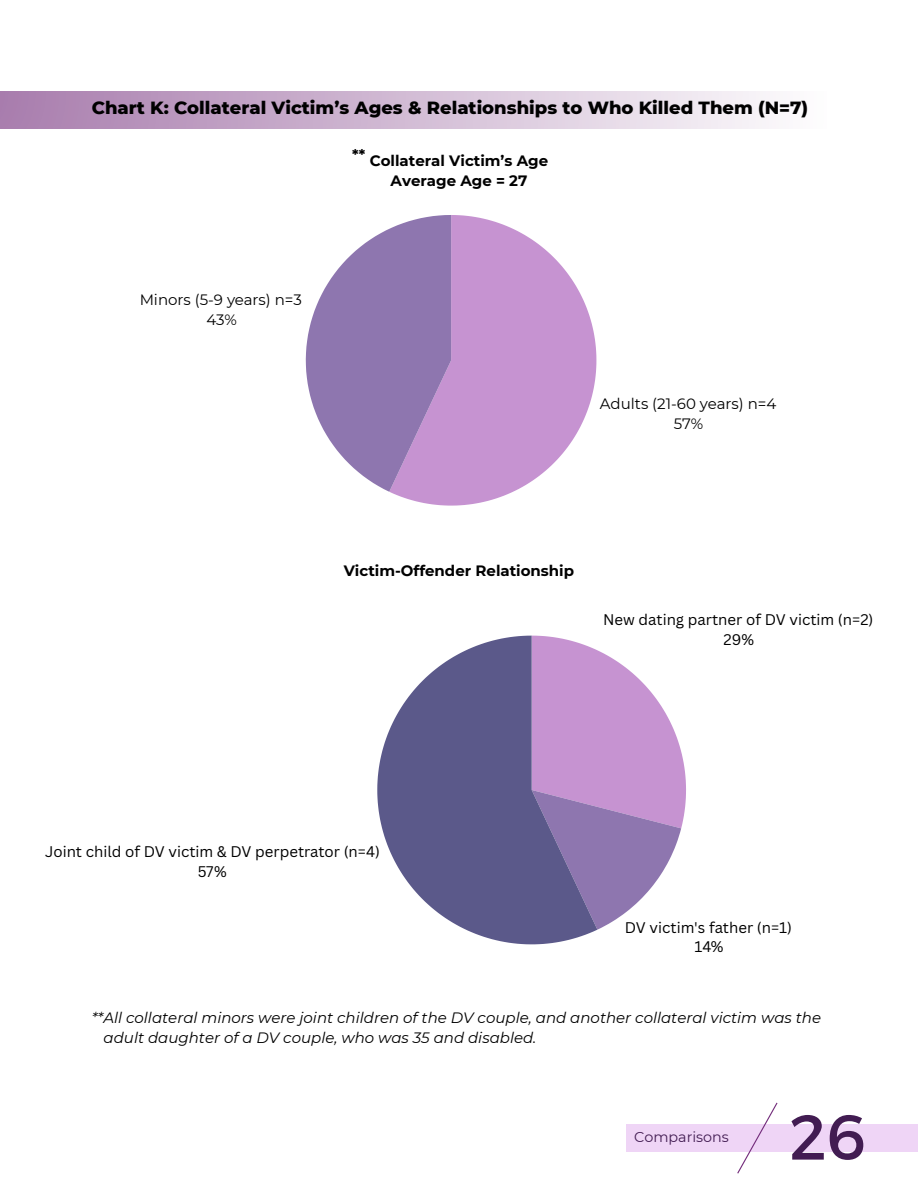
<style>
.page{position:relative;width:918px;height:1188px;background:#fff}
.page>*{position:absolute;margin:0;border:0;box-sizing:border-box;transform-origin:0 0}
.t1{font:63.3px "Montserrat";color:#421c52}
.t2{font:800 18px "Montserrat";color:#000}
.t3{font:italic 15px "Montserrat";color:#000}
.t4{font:15px/20.7px "Canva Sans";color:#000;text-align:center}
.t5{font:700 15px/20.2px "Montserrat";color:#000;text-align:center}
.t6{font:15px/20.2px "Montserrat";color:#000;text-align:center}
.t7{font:14.25px "Montserrat";color:#421c52}
</style>
<div class="page">
<div style="left:626px;top:1124px;width:292px;height:28px;background:#efd5f6"></div>
<svg style="left:737px;top:1102px;width:41px;height:72px"></svg>
<svg style="left:390px;top:215px;width:206px;height:291px;fill:#c693d1"></svg>
<svg style="left:306px;top:215px;width:145px;height:277px"></svg>
<svg style="left:597px;top:650px;width:89px;height:280px"></svg>
<svg style="left:377px;top:636px;width:220px;height:308px;fill:#5b598a"></svg>
<div style="left:0;top:92px;width:826px;height:36px;background:linear-gradient(to right,#a87cad,#fefdfe)"></div>
<p class="t2" style="left:92px;top:97px;width:718px">Chart K: Collateral Victim’s Ages &amp; Relationships to Who Killed Them (N=7)</p>
<p class="t5" style="left:352px;top:145px;width:15px">**</p>
<h2 class="t5" style="left:370px;top:150px;width:180px">Collateral Victim’s Age<br>Average Age = 27</h2>
<p class="t6" style="left:140px;top:289px;width:164px">Minors (5-9 years) n=3<br>43%</p>
<p class="t6" style="left:600px;top:393px;width:178px">Adults (21-60 years) n=4<br>57%</p>
<h2 class="t5" style="left:344px;top:561px;width:232px">Victim-Offender Relationship</h2>
<p class="t4" style="left:603px;top:608px;width:272px">New dating partner of DV victim (n=2)<br>29%</p>
<p class="t4" style="left:45px;top:840px;width:336px">Joint child of DV victim &amp; DV perpetrator (n=4)<br>57%</p>
<p class="t4" style="left:625px;top:917px;width:169px;line-height:19px">DV victim's father (n=1)<br>14%</p>
<p class="t3" style="left:92px;top:1008px;width:731px">**All collateral minors were joint children of the DV couple, and another collateral victim was the</p>
<p class="t3" style="left:104px;top:1029px;width:434px">adult daughter of a DV couple, who was 35 and disabled.</p>
<h1 class="t7" style="left:634px;top:1128px;width:96px">Comparisons</h1>
<p class="t1" style="left:789px;top:1096px;width:78px">26</p>
</div>
